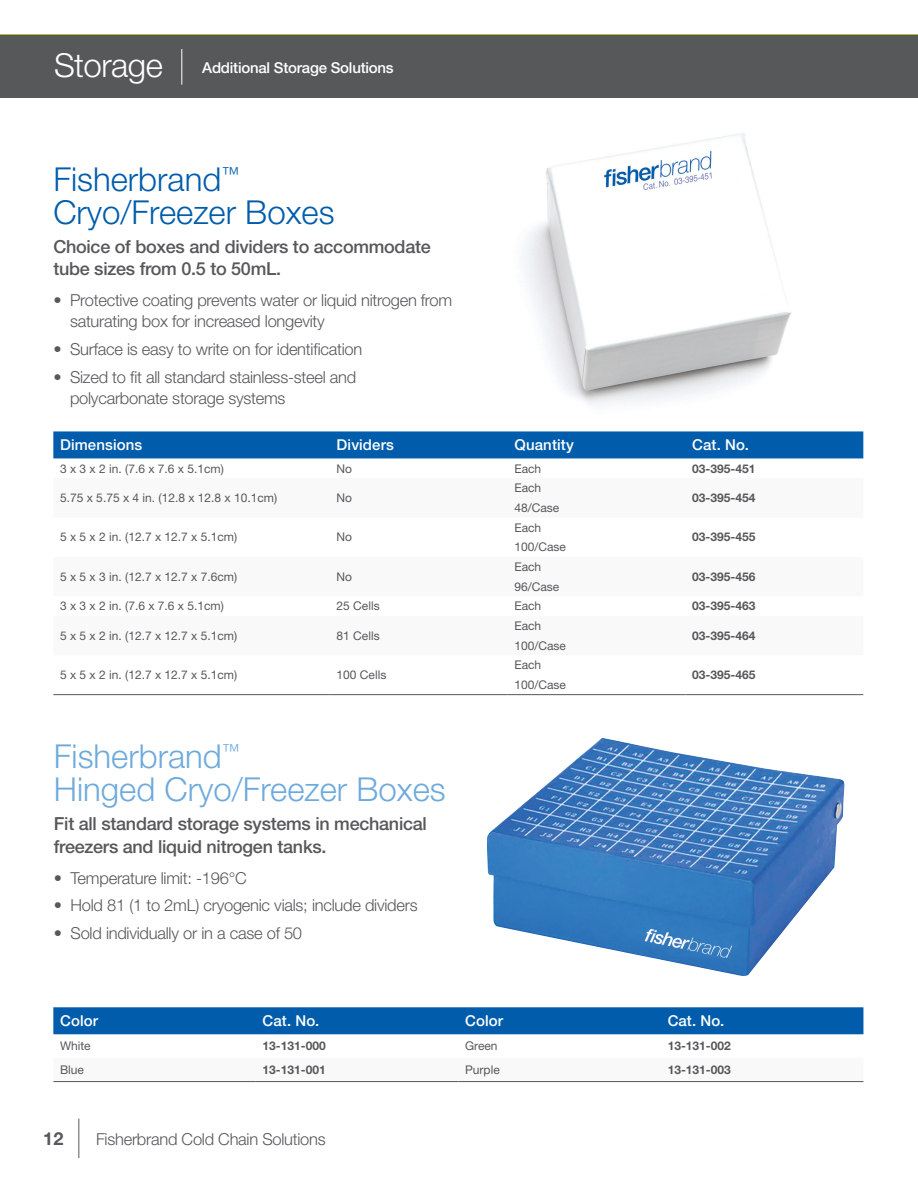
<style>
.page{position:relative;width:918px;height:1188px;background:#fff}
.page>*{position:absolute;margin:0;border:0;box-sizing:border-box;transform-origin:0 0}
.t1{font:300 33px/33px "Helvetica Neue LT Std";color:#6faadc}
.t2{font:300 33px/33px "Helvetica Neue LT Std";color:#015dab}
.t3{font:300 33px "Helvetica Neue LT Std";letter-spacing:-.015em;color:#fff}
.t4{font:500 18px/22.5px "Helvetica Neue LT Std";letter-spacing:-.015em;color:#57585a}
.t5{font:700 18px "Helvetica Neue LT Std";color:#57585a}
.t6{font:300 16.5px/21px "Helvetica Neue LT Std";letter-spacing:-.015em;color:#57585a}
.t7{font:500 15px "Helvetica Neue LT Std";letter-spacing:.005em;color:#fff}
.t8{font:500 15px "Helvetica Neue LT Std";letter-spacing:-.015em;color:#fff}
.t9{font:12px "Helvetica Neue LT Std";color:#57585a}
.t10{font:700 12px "Helvetica Neue LT Std";color:#57585a}
</style>
<div class="page">
<img style="left:487px;top:738px;width:358px;height:238px">
<img style="left:523px;top:133px;width:269px;height:272px">
<hr style="left:78px;top:1119px;width:1px;height:39px;background:#57585a">
<div style="left:0;top:35px;width:918px;height:63px;background:#57585a"></div>
<div style="left:53px;top:1007px;width:810px;height:27px;background:#015dab"></div>
<hr style="left:53px;top:1081px;width:203px;height:1px;background:#57585a">
<hr style="left:256px;top:1081px;width:202px;height:1px;background:#57585a">
<hr style="left:458px;top:1081px;width:203px;height:1px;background:#57585a">
<hr style="left:661px;top:1081px;width:202px;height:1px;background:#57585a">
<hr style="left:181px;top:49px;width:1px;height:36px;background:#fff">
<div style="left:53px;top:431px;width:810px;height:27px;background:#015dab"></div>
<hr style="left:53px;top:694px;width:277px;height:1px;background:#57585a">
<hr style="left:330px;top:694px;width:178px;height:1px;background:#57585a">
<hr style="left:686px;top:694px;width:177px;height:1px;background:#57585a">
<hr style="left:508px;top:694px;width:178px;height:1px;background:#57585a">
<h1 class="t3" style="left:54px;top:45px;width:110px">Storage</h1>
<p class="t8" style="left:202px;top:59px;width:193px">Additional Storage Solutions</p>
<h1 class="t2" style="left:53px;top:162px;width:283px">Fisherbrand<sup>™<br></sup>Cryo/Freezer Boxes</h1>
<p class="t4" style="left:53px;top:235px;width:379px">Choice of boxes and dividers to accommodate tube sizes from 0.5 to 50mL.</p>
<p class="t6" style="left:70px;top:290px;width:384px;text-indent:-17px">• Protective coating prevents water or liquid nitrogen from saturating box for increased longevity</p>
<p class="t6" style="left:53px;top:338px;width:310px">• Surface is easy to write on for identification</p>
<p class="t6" style="left:70px;top:366px;width:288px;text-indent:-17px">• Sized to fit all standard stainless-steel and polycarbonate storage systems</p>
<p class="t7" style="left:60px;top:436px;width:84px">Dimensions</p>
<p class="t7" style="left:337px;top:436px;width:59px">Dividers</p>
<p class="t7" style="left:514px;top:436px;width:61px">Quantity</p>
<p class="t7" style="left:692px;top:436px;width:58px">Cat. No.</p>
<p class="t9" style="left:60px;top:461px;width:165px">3 x 3 x 2 in. (7.6 x 7.6 x 5.1cm)</p>
<p class="t9" style="left:337px;top:461px;width:17px">No</p>
<p class="t9" style="left:514px;top:461px;width:28px">Each</p>
<p class="t10" style="left:692px;top:461px;width:65px">03-395-451</p>
<p class="t9" style="left:60px;top:491px;width:219px">5.75 x 5.75 x 4 in. (12.8 x 12.8 x 10.1cm)</p>
<p class="t9" style="left:337px;top:491px;width:17px">No</p>
<p class="t9" style="left:514px;top:481px;width:28px">Each</p>
<p class="t10" style="left:692px;top:490px;width:65px">03-395-454</p>
<p class="t9" style="left:514px;top:501px;width:46px">48/Case</p>
<p class="t9" style="left:60px;top:530px;width:179px">5 x 5 x 2 in. (12.7 x 12.7 x 5.1cm)</p>
<p class="t9" style="left:337px;top:530px;width:17px">No</p>
<p class="t9" style="left:60px;top:569px;width:179px">5 x 5 x 3 in. (12.7 x 12.7 x 7.6cm)</p>
<p class="t9" style="left:337px;top:569px;width:17px">No</p>
<p class="t9" style="left:514px;top:520px;width:28px">Each</p>
<p class="t9" style="left:514px;top:540px;width:53px">100/Case</p>
<p class="t9" style="left:514px;top:560px;width:28px">Each</p>
<p class="t9" style="left:514px;top:579px;width:46px">96/Case</p>
<p class="t10" style="left:692px;top:530px;width:65px">03-395-455</p>
<p class="t10" style="left:692px;top:569px;width:65px">03-395-456</p>
<p class="t9" style="left:60px;top:599px;width:165px">3 x 3 x 2 in. (7.6 x 7.6 x 5.1cm)</p>
<p class="t9" style="left:337px;top:599px;width:45px">25 Cells</p>
<p class="t9" style="left:514px;top:599px;width:28px">Each</p>
<p class="t10" style="left:692px;top:599px;width:65px">03-395-463</p>
<p class="t9" style="left:60px;top:628px;width:179px">5 x 5 x 2 in. (12.7 x 12.7 x 5.1cm)</p>
<p class="t9" style="left:337px;top:628px;width:45px">81 Cells</p>
<p class="t9" style="left:514px;top:619px;width:28px">Each</p>
<p class="t10" style="left:692px;top:628px;width:65px">03-395-464</p>
<p class="t9" style="left:514px;top:638px;width:53px">100/Case</p>
<p class="t9" style="left:60px;top:668px;width:179px">5 x 5 x 2 in. (12.7 x 12.7 x 5.1cm)</p>
<p class="t9" style="left:337px;top:668px;width:51px">100 Cells</p>
<h1 class="t1" style="left:54px;top:739px;width:393px">Fisherbrand<sup>™<br></sup>Hinged Cryo/Freezer Boxes</h1>
<p class="t4" style="left:54px;top:812px;width:375px">Fit all standard storage systems in mechanical freezers and liquid nitrogen tanks.</p>
<p class="t6" style="left:54px;top:867px;width:194px">• Temperature limit: -196°C</p>
<p class="t6" style="left:54px;top:895px;width:365px">• Hold 81 (1 to 2mL) cryogenic vials; include dividers</p>
<p class="t6" style="left:54px;top:922px;width:250px">• Sold individually or in a case of 50</p>
<p class="t9" style="left:514px;top:658px;width:28px">Each</p>
<p class="t9" style="left:514px;top:678px;width:53px">100/Case</p>
<p class="t10" style="left:692px;top:667px;width:65px">03-395-465</p>
<p class="t7" style="left:60px;top:1012px;width:39px">Color</p>
<p class="t7" style="left:263px;top:1012px;width:58px">Cat. No.</p>
<p class="t7" style="left:465px;top:1012px;width:39px">Color</p>
<p class="t7" style="left:668px;top:1012px;width:58px">Cat. No.</p>
<p class="t9" style="left:60px;top:1039px;width:32px">White</p>
<p class="t10" style="left:263px;top:1039px;width:65px">13-131-000</p>
<p class="t9" style="left:465px;top:1039px;width:34px">Green</p>
<p class="t10" style="left:668px;top:1039px;width:65px">13-131-002</p>
<p class="t9" style="left:60px;top:1063px;width:25px">Blue</p>
<p class="t10" style="left:263px;top:1062px;width:65px">13-131-001</p>
<p class="t9" style="left:465px;top:1063px;width:36px">Purple</p>
<p class="t10" style="left:668px;top:1062px;width:65px">13-131-003</p>
<p class="t5" style="left:43px;top:1128px;width:22px">12</p>
<p class="t6" style="left:96px;top:1129px;width:231px">Fisherbrand Cold Chain Solutions</p>
</div>
